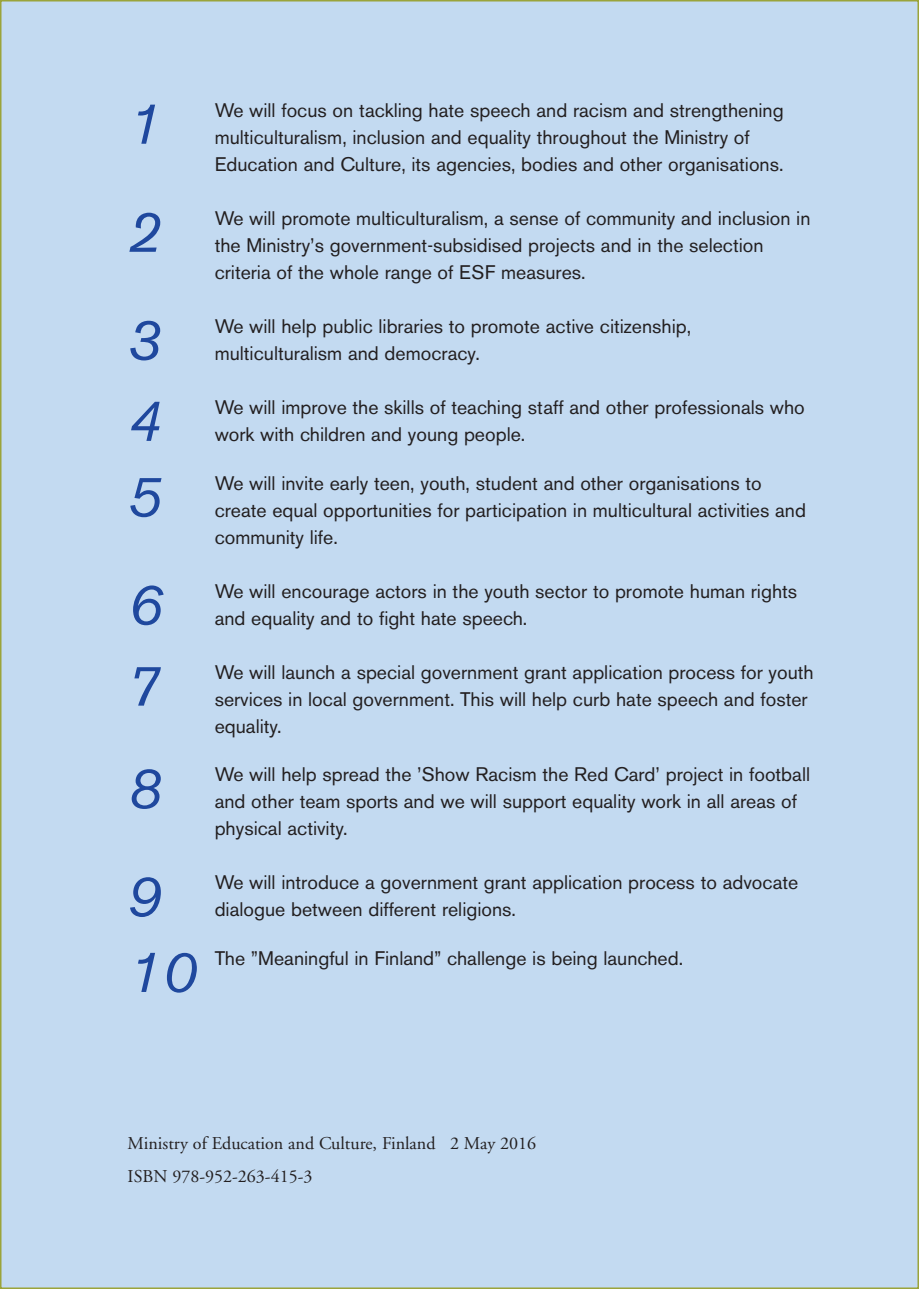
<style>
.page{position:relative;width:919px;height:1289px;background:#fff}
.page>*{position:absolute;margin:0;border:0;box-sizing:border-box;transform-origin:0 0}
.t1{font:italic 57.75px "Akzidenz Grotesk BE";color:#1f489e}
.t2{font:19.5px/27px "Akzidenz Grotesk BE";color:#231f20}
.t3{font:18px/33px "Adobe Garamond";color:#231f20}
</style>
<div class="page">
<div style="left:1px;top:1px;width:917px;height:1287px;background:#c3daf1"></div>
<h1 class="t1" style="left:128px;top:89px;width:35px">1</h1>
<p class="t2" style="left:215px;top:96px;width:570px">We will focus on tackling hate speech and racism and strengthening multiculturalism, inclusion and equality throughout the Ministry of<br>Education and Culture, its agencies, bodies and other organisations.</p>
<h1 class="t1" style="left:128px;top:197px;width:35px">2</h1>
<p class="t2" style="left:215px;top:204px;width:597px">We will promote multiculturalism, a sense of community and inclusion in the Ministry’s government-subsidised projects and in the selection criteria of the whole range of ESF measures.</p>
<h1 class="t1" style="left:128px;top:305px;width:35px">3</h1>
<p class="t2" style="left:215px;top:312px;width:478px">We will help public libraries to promote active citizenship, multiculturalism and democracy.</p>
<h1 class="t1" style="left:128px;top:386px;width:35px">4</h1>
<p class="t2" style="left:215px;top:393px;width:591px">We will improve the skills of teaching staff and other professionals who work with children and young people.</p>
<h1 class="t1" style="left:128px;top:461px;width:35px">5</h1>
<p class="t2" style="left:215px;top:469px;width:592px">We will invite early teen, youth, student and other organisations to create equal opportunities for participation in multicultural activities and community life.</p>
<h1 class="t1" style="left:128px;top:569px;width:35px">6</h1>
<p class="t2" style="left:215px;top:577px;width:584px">We will encourage actors in the youth sector to promote human rights and equality and to fight hate speech.</p>
<h1 class="t1" style="left:128px;top:650px;width:35px">7</h1>
<p class="t2" style="left:215px;top:658px;width:600px">We will launch a special government grant application process for youth services in local government. This will help curb hate speech and foster equality.</p>
<h1 class="t1" style="left:128px;top:753px;width:35px">8</h1>
<p class="t2" style="left:215px;top:761px;width:597px">We will help spread the ’Show Racism the Red Card’ project in football and other team sports and we will support equality work in all areas of physical activity.</p>
<h1 class="t1" style="left:128px;top:861px;width:35px">9</h1>
<p class="t2" style="left:215px;top:869px;width:585px">We will introduce a government grant application process to advocate dialogue between different religions.</p>
<h1 class="t1" style="left:128px;top:936px;width:70px">10</h1>
<p class="t2" style="left:215px;top:944px;width:470px">The ”Meaningful in Finland” challenge is being launched.</p>
<p class="t3" style="left:128px;top:1127px;width:410px">Ministry of Education and Culture, Finland 2 May 2016<br>ISBN 978-952-263-415-3</p>
</div>
